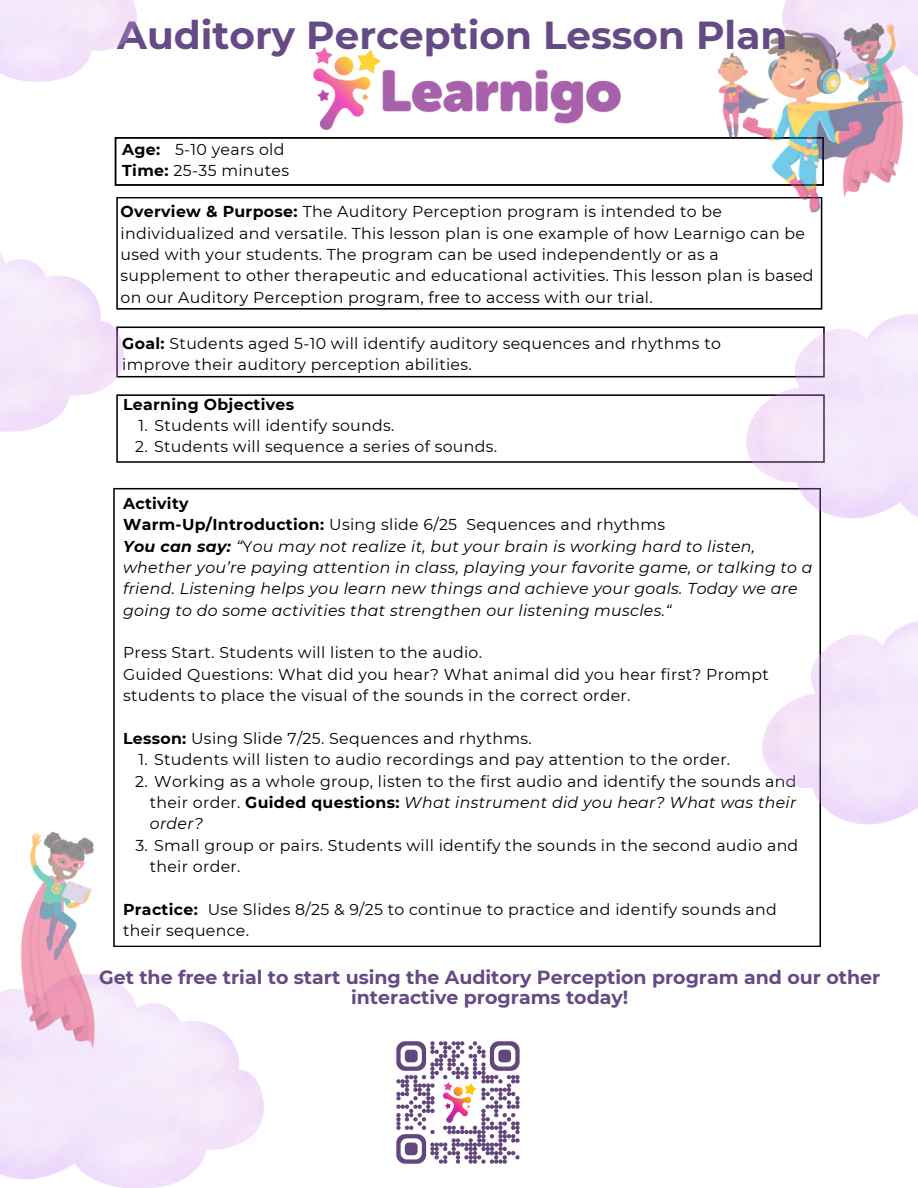
<style>
.page{position:relative;width:918px;height:1188px;background:#fff}
.page>*{position:absolute;margin:0;border:0;box-sizing:border-box;transform-origin:0 0}
.t1{font:700 39px "Montserrat";color:#664a85}
.t2{font:700 19.05px/20.2px "Montserrat";color:#664a85;text-align:center}
.t3{font:15.75px/21.3px "Montserrat";letter-spacing:.02em;color:#000001}
.t4{font:italic 15.75px/21.3px "Montserrat";letter-spacing:.02em;color:#000001}
.t5{font:700 15.75px "Montserrat";letter-spacing:.02em;color:#000001}
.s1{font-weight:700}
.s2{font-style:normal}
.s3{font-style:italic}
</style>
<div class="page">
<svg style="left:113px;top:488px;width:708px;height:459px"></svg>
<div style="left:130px;top:505px;width:674px;height:425px;background:#fff"></div>
<svg style="left:116px;top:197px;width:706px;height:113px"></svg>
<svg style="left:116px;top:394px;width:630px;height:69px"></svg>
<svg style="left:115px;top:137px;width:599px;height:49px"></svg>
<svg style="left:123px;top:326px;width:623px;height:51px"></svg>
<img style="left:714px;top:12px;width:198px;height:211px">
<img style="left:300px;top:47px;width:333px;height:93px">
<img style="left:0;top:827px;width:184px;height:229px">
<img style="left:746px;top:314px;width:172px;height:214px">
<img style="left:762px;top:620px;width:156px;height:214px">
<img style="left:0;top:233px;width:123px;height:199px">
<img style="left:396px;top:1041px;width:124px;height:123px">
<p class="t1" style="left:117px;top:11px;width:672px">Auditory Perception Lesson Plan</p>
<h3 class="t3" style="left:122px;top:138px;width:164px"><span class="s1">Age:</span> 5-10 years old</h3>
<p class="t3" style="left:122px;top:160px;width:168px"><span class="s1">Time:</span> 25-35 minutes</p>
<p class="t3" style="left:121px;top:201px;width:695px"><span class="s1">Overview &amp; Purpose:</span> The Auditory Perception program is intended to be individualized and versatile. This lesson plan is one example of how Learnigo can be used with your students. The program can be used independently or as a supplement to other therapeutic and educational activities. This lesson plan is based on our Auditory Perception program, free to access with our trial.</p>
<p class="t3" style="left:122px;top:332px;width:600px"><span class="s1">Goal:</span> Students aged 5-10 will identify auditory sequences and rhythms to improve their auditory perception abilities.</p>
<p class="t5" style="left:123px;top:394px;width:173px">Learning Objectives</p>
<p class="t3" style="left:139px;top:415px;width:257px">1. Students will identify sounds.</p>
<p class="t3" style="left:135px;top:436px;width:363px">2. Students will sequence a series of sounds.</p>
<p class="t5" style="left:123px;top:494px;width:67px">Activity</p>
<p class="t3" style="left:123px;top:514px;width:544px"><span class="s1">Warm-Up/Introduction:</span> Using slide 6/25 Sequences and rhythms</p>
<h1 class="t4" style="left:123px;top:535px;width:691px"><span class="s1">You can say:</span> “<span class="s2">Y</span>ou may not realize it, but your brain is working hard to listen, whether you’re paying attention in class, playing your favorite game, or talking to a friend. Listening helps you learn new things and achieve your goals. Today we are going to do some activities that strengthen our listening muscles.“</h1>
<p class="t3" style="left:123px;top:642px;width:361px">Press Start. Students will listen to the audio.</p>
<p class="t3" style="left:123px;top:664px;width:647px">Guided Questions: What did you hear? What animal did you hear first? Prompt students to place the visual of the sounds in the correct order.</p>
<p class="t3" style="left:123px;top:728px;width:410px"><span class="s1">Lesson:</span> Using Slide 7/25. Sequences and rhythms.</p>
<p class="t3" style="left:139px;top:749px;width:593px">1. Students will listen to audio recordings and pay attention to the order.</p>
<p class="t3" style="left:150px;top:770px;width:648px;text-align:justify;text-indent:-14px">2. Working as a whole group, listen to the first audio and identify the sounds and their order. <span class="s1">Guided questions:</span> <span class="s3">What instrument did you hear? What was their order?</span></p>
<p class="t3" style="left:150px;top:835px;width:650px;text-indent:-14px">3. Small group or pairs. Students will identify the sounds in the second audio and their order.</p>
<p class="t3" style="left:123px;top:899px;width:655px"><span class="s1">Practice:</span> Use Slides 8/25 &amp; 9/25 to continue to practice and identify sounds and their sequence.</p>
<p class="t2" style="left:99px;top:967px;width:783px">Get the free trial to start using the Auditory Perception program and our other interactive programs today!</p>
</div>
